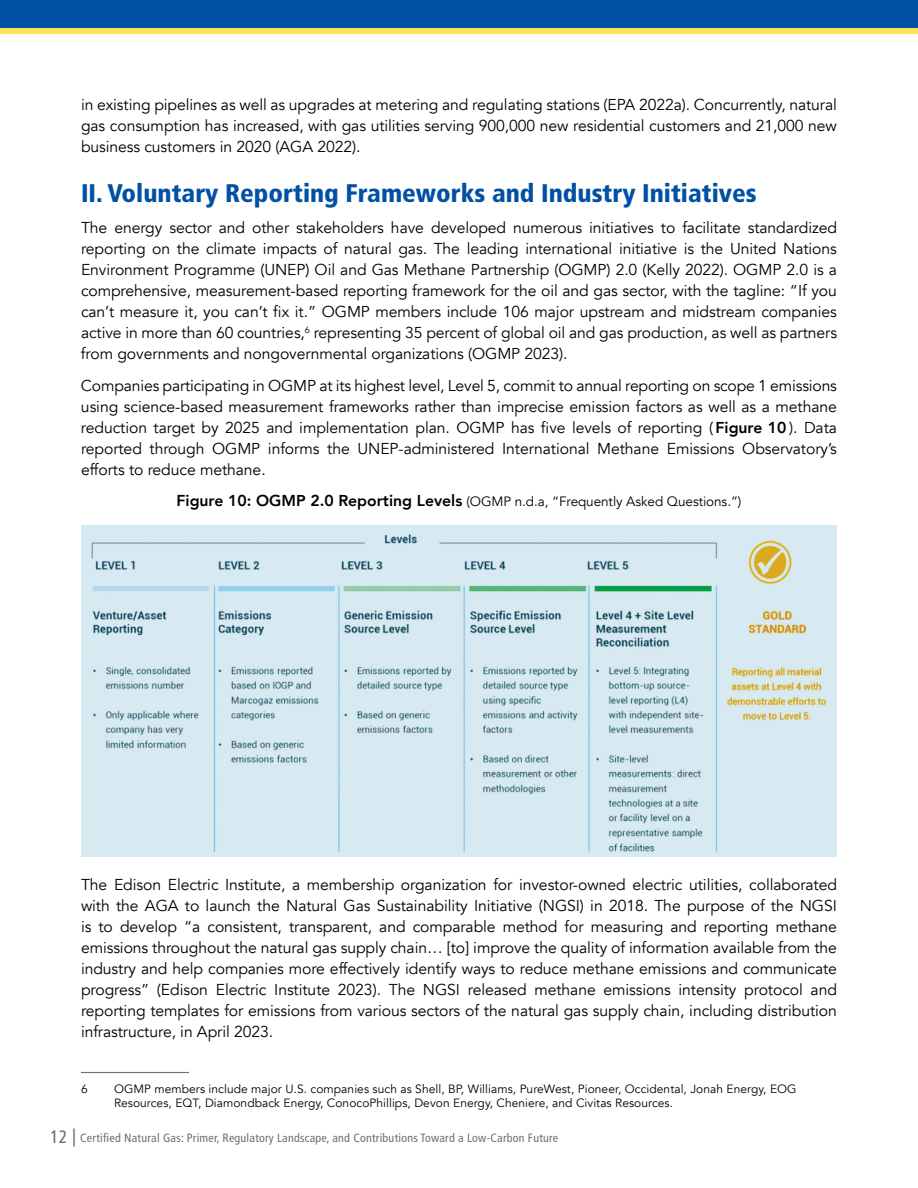
<style>
.page{position:relative;width:918px;height:1188px;background:#fff}
.page>*{position:absolute;margin:0;border:0;box-sizing:border-box;transform-origin:0 0}
.t1{font:900 condensed 25.5px "Frutiger LT Std";color:#0050a3}
.t2{font:15.75px/21px "Avenir";letter-spacing:-.005em;color:#000;text-align:justify}
.t3{font:13.5px "Avenir";letter-spacing:-.005em;color:#000}
.t4{font:12px/14.2px "Avenir";letter-spacing:.005em;color:#000}
.t5{font:condensed 12px "Frutiger LT Std";letter-spacing:.02em;color:#6d6e71}
.s1{font-weight:800}
.s2{font-weight:800;font-size:15.75px}
.s3{font-size:18px}
</style>
<div class="page">
<div style="left:0;top:0;width:918px;height:32px;background:#0050a3"></div>
<div style="left:0;top:28px;width:918px;height:6px;background:#fde457"></div>
<hr style="left:81px;top:1072px;width:108px;height:1px;background:#6d6e71">
<img style="left:81px;top:526px;width:756px;height:330px">
<p class="t2" style="left:81px;top:95px;width:758px">in existing pipelines as well as upgrades at metering and regulating stations (EPA 2022a). Concurrently, natural gas consumption has increased, with gas utilities serving 900,000 new residential customers and 21,000 new business customers in 2020 (AGA 2022).</p>
<h1 class="t1" style="left:81px;top:178px;width:677px">II. Voluntary Reporting Frameworks and Industry Initiatives</h1>
<p class="t2" style="left:81px;top:218px;width:758px">The energy sector and other stakeholders have developed numerous initiatives to facilitate standardized reporting on the climate impacts of natural gas. The leading international initiative is the United Nations Environment Programme (UNEP) Oil and Gas Methane Partnership (OGMP) 2.0 (Kelly 2022). OGMP 2.0 is a comprehensive, measurement-based reporting framework for the oil and gas sector, with the tagline: “If you can’t measure it, you can’t fix it.” OGMP members include 106 major upstream and midstream companies active in more than 60 countries,<sup>6</sup> representing 35 percent of global oil and gas production, as well as partners from governments and nongovernmental organizations (OGMP 2023).</p>
<p class="t2" style="left:81px;top:375px;width:758px">Companies participating in OGMP at its highest level, Level 5, commit to annual reporting on scope 1 emissions using science-based measurement frameworks rather than imprecise emission factors as well as a methane reduction target by 2025 and implementation plan. OGMP has five levels of reporting ( <span class="s1">Figure 10</span> ). Data reported through OGMP informs the UNEP-administered International Methane Emissions Observatory’s efforts to reduce methane.</p>
<p class="t3" style="left:177px;top:494px;width:566px"><span class="s2">Figure 10: OGMP 2.0 Reporting Levels</span> (OGMP n.d.a, “Frequently Asked Questions.”)</p>
<p class="t2" style="left:81px;top:875px;width:758px">The Edison Electric Institute, a membership organization for investor-owned electric utilities, collaborated with the AGA to launch the Natural Gas Sustainability Initiative (NGSI) in 2018. The purpose of the NGSI is to develop “a consistent, transparent, and comparable method for measuring and reporting methane emissions throughout the natural gas supply chain… [to] improve the quality of information available from the industry and help companies more effectively identify ways to reduce methane emissions and communicate progress” (Edison Electric Institute 2023). The NGSI released methane emissions intensity protocol and reporting templates for emissions from various sectors of the natural gas supply chain, including distribution infrastructure, in April 2023.</p>
<p class="t4" style="left:81px;top:1082px;width:8px">6</p>
<p class="t4" style="left:114px;top:1082px;width:684px">OGMP members include major U.S. companies such as Shell, BP, Williams, PureWest, Pioneer, Occidental, Jonah Energy, EOG<br>Resources, EQT, Diamondback Energy, ConocoPhillips, Devon Energy, Cheniere, and Civitas Resources.</p>
<p class="t5" style="left:50px;top:1130px;width:510px"><span class="s3">12 |</span> Certified Natural Gas: Primer, Regulatory Landscape, and Contributions Toward a Low-Carbon Future</p>
</div>
